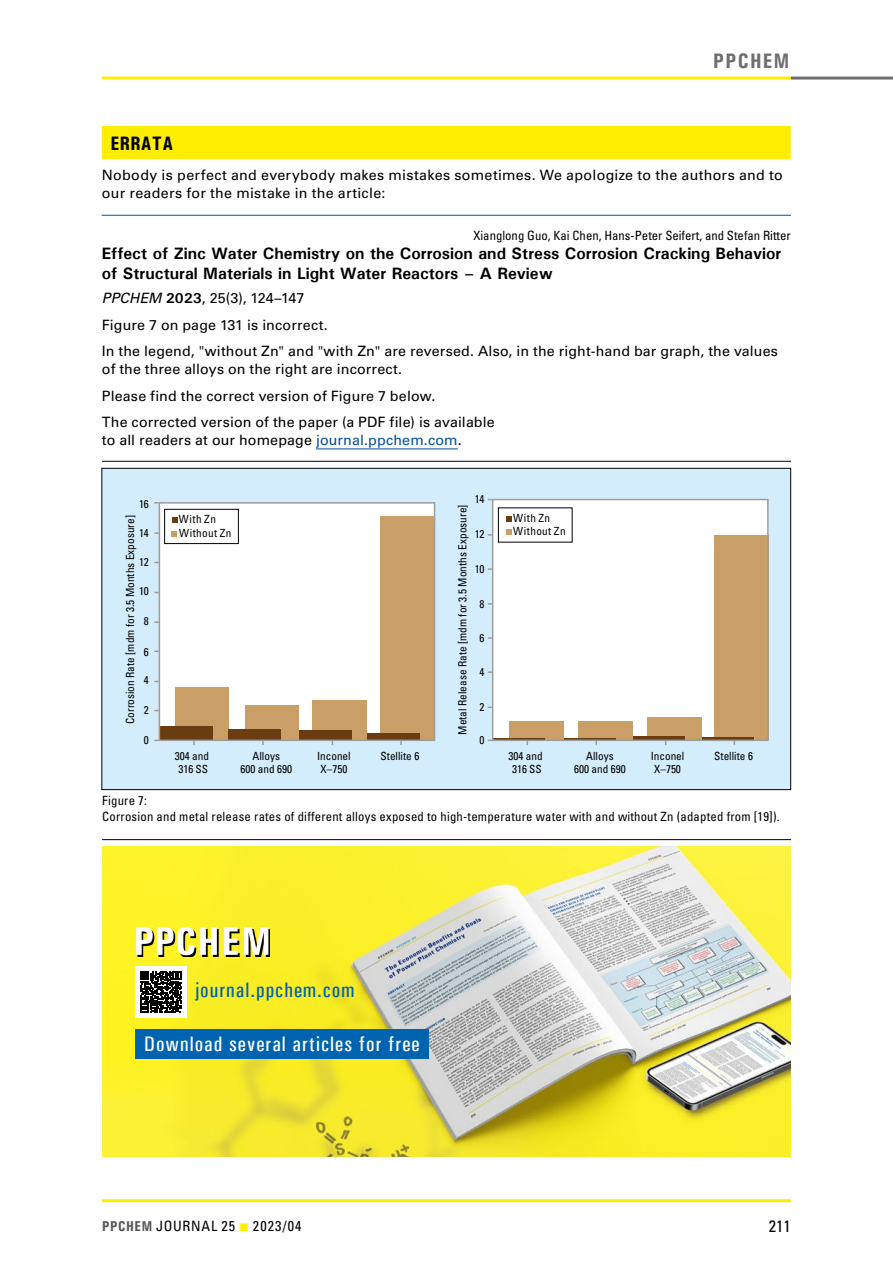
<style>
.page{position:relative;width:893px;height:1263px;background:#fff}
.page>*{position:absolute;margin:0;border:0;box-sizing:border-box;transform-origin:0 0}
.t1{font:500 condensed 21px "Univers";letter-spacing:.05em;color:#fff}
.t2{font:500 condensed 21px "Univers";letter-spacing:.05em;color:#0063af}
.t3{font:700 condensed 21px "Univers";letter-spacing:.07em;color:#706f6f}
.t4{font:700 condensed 19.5px "Univers";letter-spacing:.025em;color:#000}
.t5{font:700 16.5px/19.8px "Univers";color:#000}
.t6{font:condensed 16.5px "Univers LT Std";color:#000}
.t7{font:14.25px/26.5px "Univers LT Std";letter-spacing:.01em;color:#000}
.t8{font:condensed 14.25px "Univers LT Std";letter-spacing:.07em;color:#000}
.t9{font:condensed 12.75px/15.8px "Univers LT Std";letter-spacing:.015em;color:#000}
.t10{font:condensed 11.25px/12.8px "Univers LT Std";color:#000;text-align:center}
.t11{font:condensed 11.25px/13.6px "Univers LT Std";letter-spacing:.04em;color:#000}
.s1{font-style:italic}
.s2{font-family:"Univers";font-weight:700}
.s3{color:#004f9f}
.s4{font-family:"Univers";font-weight:700;color:#575756}
.s5{color:#ffed00}
</style>
<div class="page">
<hr style="left:102px;top:1199px;width:689px;height:3px;background:#ffed00">
<hr style="left:102px;top:77px;width:689px;height:3px;background:#ffed00">
<hr style="left:791px;top:77px;width:102px;height:3px;background:#706f6f">
<div style="left:102px;top:126px;width:689px;height:33px;background:#ffed00"></div>
<hr style="left:316px;top:448px;width:142px;height:1px;background:#004f9f">
<hr style="left:102px;top:215px;width:688px;height:1px;background:#004f9f">
<div style="left:102px;top:468px;width:689px;height:322px;background:#d4edfc"></div>
<div style="left:159px;top:503px;width:276px;height:237px;background:#fff"></div>
<div style="left:493px;top:500px;width:275px;height:240px;background:#fff"></div>
<div style="left:175px;top:687px;width:54px;height:53px;background:#ca9e67"></div>
<div style="left:160px;top:726px;width:52px;height:14px;background:#693c11"></div>
<div style="left:245px;top:705px;width:54px;height:35px;background:#ca9e67"></div>
<div style="left:228px;top:729px;width:53px;height:11px;background:#693c11"></div>
<div style="left:313px;top:700px;width:54px;height:40px;background:#ca9e67"></div>
<div style="left:299px;top:730px;width:52px;height:10px;background:#693c11"></div>
<div style="left:381px;top:516px;width:54px;height:224px;background:#ca9e67"></div>
<div style="left:367px;top:733px;width:52px;height:7px;background:#693c11"></div>
<div style="left:714px;top:535px;width:54px;height:205px;background:#ca9e67"></div>
<hr style="left:701px;top:737px;width:53px;height:3px;background:#693c11">
<div style="left:647px;top:717px;width:54px;height:23px;background:#ca9e67"></div>
<hr style="left:632px;top:736px;width:53px;height:4px;background:#693c11">
<div style="left:578px;top:721px;width:54px;height:19px;background:#ca9e67"></div>
<div style="left:509px;top:721px;width:54px;height:19px;background:#ca9e67"></div>
<div style="left:164px;top:509px;width:75px;height:35px;border:1px solid #000"></div>
<svg style="left:171px;top:531px;width:6px;height:6px"></svg>
<svg style="left:172px;top:517px;width:5px;height:5px"></svg>
<svg style="left:506px;top:529px;width:5px;height:6px"></svg>
<svg style="left:506px;top:516px;width:6px;height:6px"></svg>
<div style="left:159px;top:502px;width:276px;height:239px;border:2px solid #9d9d9c"></div>
<div style="left:492px;top:499px;width:277px;height:242px;border:2px solid #9d9d9c"></div>
<hr style="left:102px;top:461px;width:689px;height:1px;background:#000">
<img style="left:102px;top:846px;width:689px;height:311px">
<div style="left:135px;top:1029px;width:294px;height:29px;background:#0063af"></div>
<svg style="left:138px;top:929px;width:132px;height:28px"></svg>
<svg style="left:136px;top:927px;width:132px;height:28px"></svg>
<div style="left:135px;top:966px;width:52px;height:51px;background:#fff"></div>
<svg style="left:140px;top:971px;width:42px;height:41px"></svg>
<hr style="left:102px;top:839px;width:689px;height:1px;background:#000">
<h1 class="t3" style="left:713px;top:48px;width:78px">PPCHEM</h1>
<h2 class="t4" style="left:110px;top:131px;width:64px">ERRATA</h2>
<p class="t7" style="left:102px;top:166px;width:682px;line-height:18px">Nobody is perfect and everybody makes mistakes sometimes. We apologize to the authors and to our readers for the mistake in the article:</p>
<p class="t9" style="left:473px;top:227px;width:319px">Xianglong Guo, Kai Chen, Hans-Peter Seifert, and Stefan Ritter</p>
<p class="t5" style="left:102px;top:243px;width:681px">Effect of Zinc Water Chemistry on the Corrosion and Stress Corrosion Cracking Behavior of Structural Materials in Light Water Reactors – A Review</p>
<p class="t7" style="left:102px;top:285px;width:678px"><span class="s1">PPCHEM</span> <span class="s2">2023</span>, 25(3), 124–147<br>Figure 7 on page 131 is incorrect.<br>In the legend, "without Zn" and "with Zn" are reversed. Also, in the right-hand bar graph, the values</p>
<p class="t7" style="left:102px;top:356px;width:394px">of the three alloys on the right are incorrect.<br>Please find the correct version of Figure 7 below.<br>The corrected version of the paper (a PDF file) is available</p>
<p class="t7" style="left:102px;top:427px;width:361px">to all readers at our homepage <span class="s3">journal.ppchem.com</span>.</p>
<p class="t10" style="left:475px;top:492px;width:11px">14</p>
<p class="t10" style="left:475px;top:527px;width:11px">12</p>
<p class="t10" style="left:475px;top:563px;width:11px">10</p>
<p class="t10" style="left:479px;top:597px;width:6px">8</p>
<p class="t10" style="left:479px;top:631px;width:6px">6</p>
<p class="t10" style="left:479px;top:665px;width:6px">4</p>
<p class="t10" style="left:479px;top:701px;width:6px">2</p>
<p class="t10" style="left:479px;top:733px;width:6px">0</p>
<p class="t10" style="left:139px;top:497px;width:11px">16</p>
<p class="t10" style="left:124px;top:724px;width:210px;rotate:-90deg">Corrosion Rate [mdm for 3.5 Months Exposure]</p>
<p class="t10" style="left:456px;top:735px;width:231px;rotate:-90deg">Metal Release Rate [mdm for 3.5 Months Exposure]</p>
<p class="t10" style="left:175px;top:750px;width:36px">304 and<br>316 SS</p>
<p class="t10" style="left:240px;top:750px;width:53px">Alloys<br>600 and 690</p>
<p class="t10" style="left:317px;top:750px;width:35px">Inconel<br>X–750</p>
<p class="t10" style="left:381px;top:750px;width:40px">Stellite 6</p>
<p class="t10" style="left:508px;top:750px;width:36px">304 and<br>316 SS</p>
<p class="t10" style="left:574px;top:750px;width:53px">Alloys<br>600 and 690</p>
<p class="t10" style="left:651px;top:750px;width:35px">Inconel<br>X–750</p>
<p class="t10" style="left:714px;top:750px;width:40px">Stellite 6</p>
<p class="t11" style="left:179px;top:512px;width:54px">With Zn<br>Without Zn</p>
<p class="t11" style="left:513px;top:511px;width:54px">With Zn<br>Without Zn</p>
<p class="t10" style="left:139px;top:526px;width:11px">14</p>
<p class="t10" style="left:139px;top:556px;width:11px">12</p>
<p class="t10" style="left:139px;top:584px;width:11px">10</p>
<p class="t10" style="left:144px;top:615px;width:6px">8</p>
<p class="t10" style="left:144px;top:645px;width:6px">6</p>
<p class="t10" style="left:144px;top:674px;width:6px">4</p>
<p class="t10" style="left:144px;top:703px;width:6px">2</p>
<p class="t10" style="left:144px;top:733px;width:6px">0</p>
<p class="t9" style="left:102px;top:792px;width:679px">Figure 7:<br>Corrosion and metal release rates of different alloys exposed to high-temperature water with and without Zn (adapted from [19]).</p>
<h1 class="t2" style="left:195px;top:977px;width:160px">journal.ppchem.com</h1>
<h1 class="t1" style="left:144px;top:1031px;width:277px">Download several articles for free</h1>
<p class="t8" style="left:102px;top:1216px;width:201px"><span class="s4">PPCHEM</span> JOURNAL 25 <span class="s5">▪</span> 2023/04</p>
<p class="t6" style="left:769px;top:1216px;width:23px">211</p>
</div>
